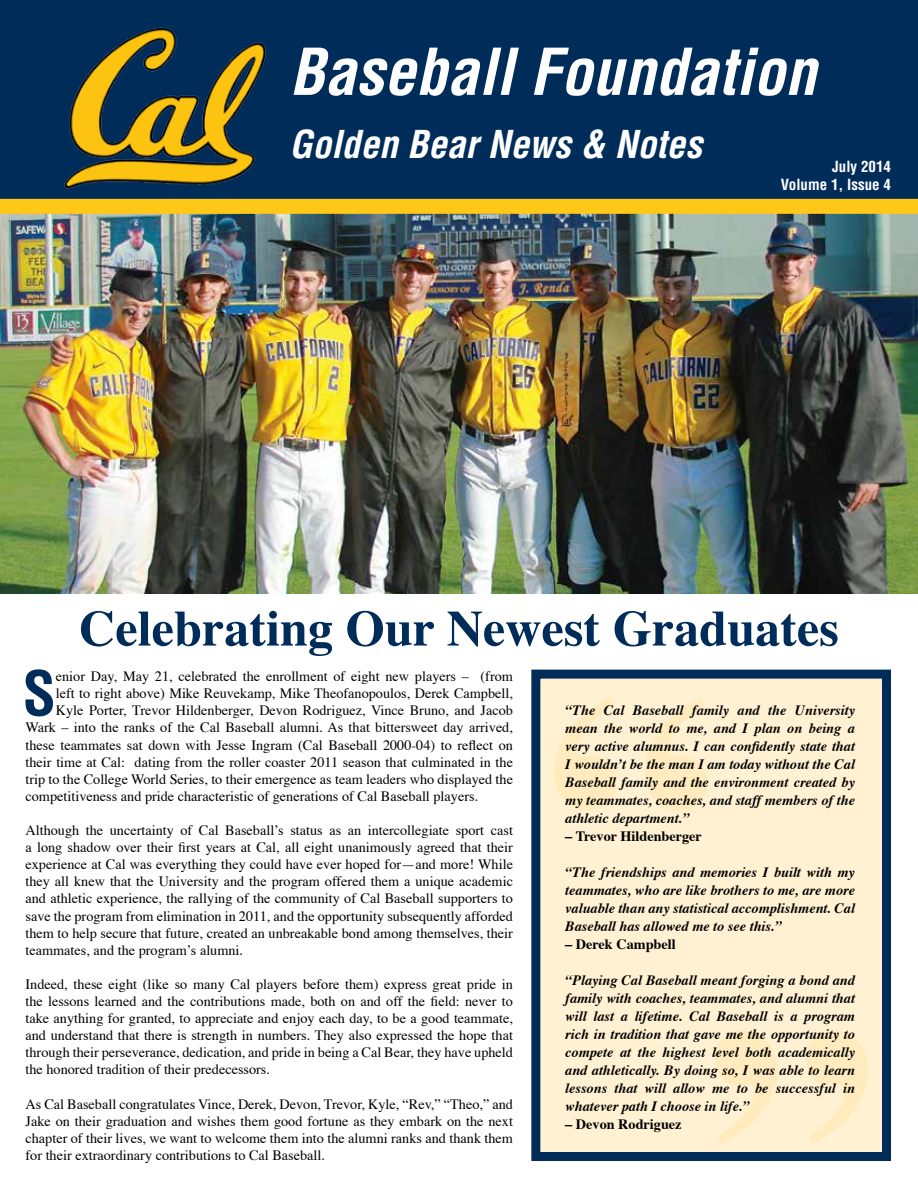
<style>
.page{position:relative;width:918px;height:1188px;background:#fff}
.page>*{position:absolute;margin:0;border:0;box-sizing:border-box;transform-origin:0 0}
.t1{font:700 337.2px "Times";color:#ffebbd}
.t2{font:italic 700 condensed 63px "Helvetica";color:#fff}
.t3{font:700 condensed 59.85px "Helvetica";color:#002c5a}
.t4{font:700 50.25px "Times";color:#002c5a}
.t5{font:italic 700 condensed 37.5px "Helvetica";color:#fff}
.t6{font:700 condensed 15px/18px "Helvetica";color:#fff;text-align:right}
.t7{font:14.25px/17.1px "Times";color:#000;text-align:justify}
.t8{font:italic 700 14.25px/18px "Times";color:#000;text-align:justify}
.t9{font:700 14.25px "Times";color:#000}
</style>
<div class="page">
<img style="left:0;top:214px;width:918px;height:380px">
<div style="left:0;top:0;width:918px;height:206px;background:#002c5a"></div>
<div style="left:0;top:199px;width:918px;height:15px;background:#ffc718"></div>
<img style="left:40px;top:27px;width:250px;height:172px">
<div style="left:531px;top:670px;width:360px;height:491px;background:#fff1d1;border:9px solid #002c5a"></div>
<h2 class="t2" style="left:290px;top:34px;width:528px">Baseball Foundation</h2>
<h3 class="t5" style="left:290px;top:121px;width:414px">Golden Bear News &amp; Notes</h3>
<p class="t6" style="left:781px;top:157px;width:112px">July 2014<br>Volume 1, Issue 4</p>
<h3 class="t4" style="left:79px;top:595px;width:761px">Celebrating Our Newest Graduates</h3>
<h3 class="t3" style="left:23px;top:657px;width:35px">S</h3>
<p class="t7" style="left:56px;top:669px;width:459px">enior Day, May 21, celebrated the enrollment of eight new players – (from</p>
<p class="t7" style="left:56px;top:686px;width:459px">left to right above) Mike Reuvekamp, Mike Theofanopoulos, Derek Campbell,</p>
<p class="t7" style="left:56px;top:703px;width:459px">Kyle Porter, Trevor Hildenberger, Devon Rodriguez, Vince Bruno, and Jacob</p>
<p class="t7" style="left:26px;top:720px;width:489px">Wark – into the ranks of the Cal Baseball alumni. As that bittersweet day arrived,</p>
<p class="t7" style="left:26px;top:737px;width:489px">these teammates sat down with Jesse Ingram (Cal Baseball 2000-04) to reflect on</p>
<p class="t7" style="left:26px;top:754px;width:489px">their time at Cal: dating from the roller coaster 2011 season that culminated in the</p>
<p class="t7" style="left:26px;top:771px;width:489px">trip to the College World Series, to their emergence as team leaders who displayed the</p>
<p class="t7" style="left:26px;top:788px;width:454px">competitiveness and pride characteristic of generations of Cal Baseball players.</p>
<p class="t7" style="left:26px;top:823px;width:489px">Although the uncertainty of Cal Baseball’s status as an intercollegiate sport cast a long shadow over their first years at Cal, all eight unanimously agreed that their experience at Cal was everything they could have ever hoped for—and more! While they all knew that the University and the program offered them a unique academic and athletic experience, the rallying of the community of Cal Baseball supporters to save the program from elimination in 2011, and the opportunity subsequently afforded them to help secure that future, created an unbreakable bond among themselves, their teammates, and the program’s alumni.</p>
<p class="t7" style="left:26px;top:976px;width:489px">Indeed, these eight (like so many Cal players before them) express great pride in the lessons learned and the contributions made, both on and off the field: never to take anything for granted, to appreciate and enjoy each day, to be a good teammate, and understand that there is strength in numbers. They also expressed the hope that through their perseverance, dedication, and pride in being a Cal Bear, they have upheld the honored tradition of their predecessors.</p>
<p class="t7" style="left:26px;top:1096px;width:489px">As Cal Baseball congratulates Vince, Derek, Devon, Trevor, Kyle, “Rev,” “Theo,” and Jake on their graduation and wishes them good fortune as they embark on the next chapter of their lives, we want to welcome them into the alumni ranks and thank them for their extraordinary contributions to Cal Baseball.</p>
<h1 class="t1" style="left:543px;top:591px;width:170px">“</h1>
<p class="t8" style="left:565px;top:702px;width:291px">“The Cal Baseball family and the University mean the world to me, and I plan on being a very active alumnus. I can confidently state that I wouldn’t be the man I am today without the Cal Baseball family and the environment created by my teammates, coaches, and staff members of the athletic department.”</p>
<p class="t9" style="left:565px;top:826px;width:138px">– Trevor Hildenberger</p>
<p class="t8" style="left:565px;top:864px;width:291px">“The friendships and memories I built with my teammates, who are like brothers to me, are more valuable than any statistical accomplishment. Cal Baseball has allowed me to see this.”</p>
<p class="t9" style="left:565px;top:934px;width:112px">– Derek Campbell</p>
<p class="t8" style="left:565px;top:972px;width:291px">“Playing Cal Baseball meant forging a bond and family with coaches, teammates, and alumni that will last a lifetime. Cal Baseball is a program rich in tradition that gave me the opportunity to compete at the highest level both academically and athletically. By doing so, I was able to learn lessons that will allow me to be successful in whatever path I choose in life.”</p>
<p class="t9" style="left:565px;top:1114px;width:118px">– Devon Rodriguez</p>
<h1 class="t1" style="left:879px;top:1251px;width:170px;rotate:-180deg">“</h1>
</div>
